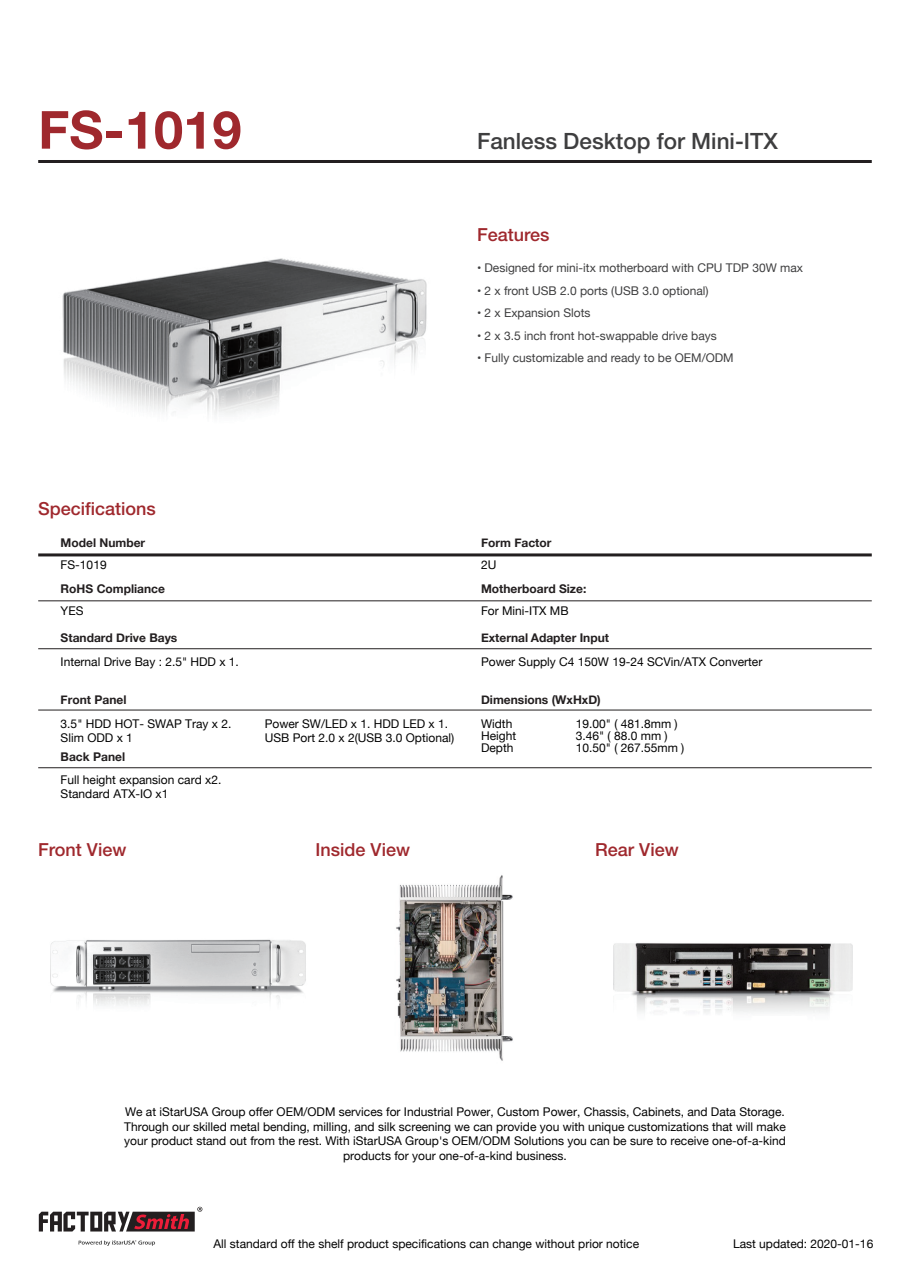
<style>
.page{position:relative;width:910px;height:1280px;background:#fff}
.page>*{position:absolute;margin:0;border:0;box-sizing:border-box;transform-origin:0 0}
.t1{font:700 52.5px "Helvetica Neue";color:#9f282d}
.t2{font:500 22.5px "Helvetica Neue";color:#3e3e3f}
.t3{font:500 18px "Helvetica Neue";color:#9f282d}
.t4{font:12px/14.4px "Helvetica Neue";color:#030303}
.t5{font:12px "Helvetica Neue";color:#3e3e3f}
.t6{font:700 12px "Helvetica Neue";color:#231f20}
</style>
<div class="page">
<hr style="left:38px;top:160px;width:834px;height:3px;background:#231f20">
<hr style="left:38px;top:553px;width:834px;height:3px;background:#231f20">
<hr style="left:38px;top:600px;width:834px;height:1px;background:#231f20">
<hr style="left:38px;top:648px;width:834px;height:1px;background:#231f20">
<hr style="left:38px;top:710px;width:834px;height:1px;background:#231f20">
<hr style="left:38px;top:767px;width:834px;height:1px;background:#231f20">
<svg style="left:78px;top:1240px;width:77px;height:6px"></svg>
<svg style="left:39px;top:1207px;width:163px;height:24px"></svg>
<img style="left:50px;top:939px;width:256px;height:67px">
<img style="left:396px;top:875px;width:117px;height:186px">
<img style="left:62px;top:258px;width:365px;height:157px">
<img style="left:613px;top:943px;width:240px;height:70px">
<h1 class="t1" style="left:38px;top:97px;width:205px">FS-1019</h1>
<h2 class="t2" style="left:477px;top:127px;width:302px">Fanless Desktop for Mini-ITX</h2>
<h3 class="t3" style="left:477px;top:224px;width:74px">Features</h3>
<p class="t5" style="left:477px;top:259px;width:328px">• Designed for mini-itx motherboard with CPU TDP 30W max</p>
<p class="t5" style="left:477px;top:282px;width:233px">• 2 x front USB 2.0 ports (USB 3.0 optional)</p>
<p class="t5" style="left:477px;top:304px;width:115px">• 2 x Expansion Slots</p>
<p class="t5" style="left:477px;top:327px;width:241px">• 2 x 3.5 inch front hot-swappable drive bays</p>
<p class="t5" style="left:477px;top:349px;width:258px">• Fully customizable and ready to be OEM/ODM</p>
<h3 class="t3" style="left:38px;top:498px;width:119px">Specifications</h3>
<p class="t6" style="left:61px;top:535px;width:86px">Model Number</p>
<p class="t6" style="left:61px;top:581px;width:106px">RoHS Compliance</p>
<p class="t6" style="left:61px;top:630px;width:118px">Standard Drive Bays</p>
<p class="t4" style="left:61px;top:559px;width:48px">FS-1019</p>
<p class="t4" style="left:61px;top:605px;width:24px">YES</p>
<p class="t4" style="left:61px;top:655px;width:180px">Internal Drive Bay : 2.5" HDD x 1.</p>
<p class="t6" style="left:61px;top:692px;width:67px">Front Panel</p>
<p class="t4" style="left:61px;top:717px;width:172px">3.5" HDD HOT- SWAP Tray x 2.<br>Slim ODD x 1</p>
<p class="t4" style="left:265px;top:717px;width:191px">Power SW/LED x 1. HDD LED x 1.<br>USB Port 2.0 x 2(USB 3.0 Optional)</p>
<p class="t6" style="left:61px;top:750px;width:66px">Back Panel</p>
<p class="t4" style="left:61px;top:773px;width:162px">Full height expansion card x2.<br>Standard ATX-IO x1</p>
<p class="t6" style="left:481px;top:535px;width:72px">Form Factor</p>
<p class="t4" style="left:481px;top:559px;width:17px">2U</p>
<p class="t6" style="left:481px;top:581px;width:107px">Motherboard Size:</p>
<p class="t4" style="left:481px;top:605px;width:89px">For Mini-ITX MB</p>
<p class="t6" style="left:481px;top:630px;width:130px">External Adapter Input</p>
<p class="t4" style="left:481px;top:655px;width:283px">Power Supply C4 150W 19-24 SCVin/ATX Converter</p>
<p class="t6" style="left:481px;top:692px;width:121px">Dimensions (WxHxD)</p>
<p class="t4" style="left:481px;top:718px;width:37px;line-height:12px">Width<br>Height<br>Depth</p>
<p class="t4" style="left:576px;top:718px;width:110px;line-height:12px">19.00" ( 481.8mm )<br>3.46" ( 88.0 mm )<br>10.50" ( 267.55mm )</p>
<h3 class="t3" style="left:38px;top:839px;width:90px">Front View</h3>
<h3 class="t3" style="left:316px;top:839px;width:96px">Inside View</h3>
<h3 class="t3" style="left:595px;top:839px;width:85px">Rear View</h3>
<p class="t4" style="left:124px;top:1106px;width:663px;text-align:center">We at iStarUSA Group offer OEM/ODM services for Industrial Power, Custom Power, Chassis, Cabinets, and Data Storage.<br>Through our skilled metal bending, milling, and silk screening we can provide you with unique customizations that will make your product stand out from the rest. With iStarUSA Group's OEM/ODM Solutions you can be sure to receive one-of-a-kind products for your one-of-a-kind business.</p>
<p class="t4" style="left:213px;top:1237px;width:427px">All standard off the shelf product specifications can change without prior notice</p>
<p class="t4" style="left:733px;top:1237px;width:142px">Last updated: 2020-01-16</p>
</div>
